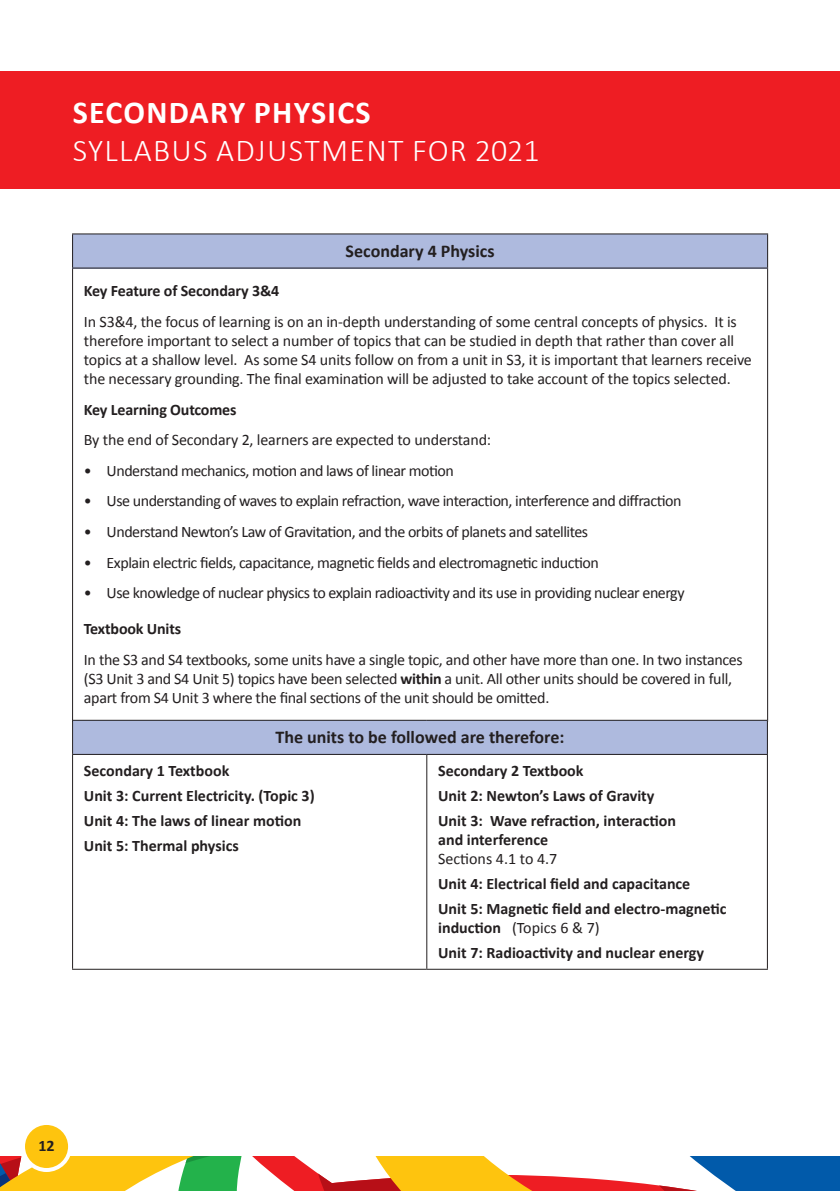
<style>
.page{position:relative;width:840px;height:1191px;background:#fff}
.page>*{position:absolute;margin:0;border:0;box-sizing:border-box;transform-origin:0 0}
.t1{font:300 32px "Calibri";letter-spacing:.04em;color:#fff}
.t2{font:700 32px "Calibri";letter-spacing:.04em;color:#fff}
.t3{font:700 18px "Calibri";color:#231f20}
.t4{font:16px/19.2px "Calibri";letter-spacing:-.02em;color:#231f20}
.t5{font:700 16px/19.2px "Calibri";color:#231f20}
.s1{font-weight:700}
.s2{font-weight:400}
</style>
<div class="page">
<svg style="left:0;top:1157px;width:840px;height:34px"></svg>
<div style="left:23px;top:1123px;width:47px;height:47px;background:#fec40e;border-radius:50%"></div>
<div style="left:21px;top:1121px;width:51px;height:51px;border:4px solid #fff;border-radius:50%"></div>
<div style="left:0;top:71px;width:839px;height:118px;background:#ee1d23"></div>
<div style="left:72px;top:234px;width:695px;height:34px;background:#aebade"></div>
<hr style="left:72px;top:268px;width:1px;height:452px;background:#231f20">
<hr style="left:766px;top:268px;width:1px;height:452px;background:#231f20">
<hr style="left:72px;top:234px;width:1px;height:33px;background:#231f20">
<hr style="left:72px;top:233px;width:695px;height:1px;background:#231f20">
<hr style="left:766px;top:234px;width:1px;height:33px;background:#231f20">
<hr style="left:72px;top:267px;width:695px;height:1px;background:#231f20">
<div style="left:72px;top:720px;width:695px;height:34px;background:#aebade"></div>
<hr style="left:72px;top:755px;width:1px;height:213px;background:#231f20">
<hr style="left:426px;top:755px;width:1px;height:213px;background:#231f20">
<hr style="left:766px;top:755px;width:1px;height:213px;background:#231f20">
<hr style="left:72px;top:968px;width:354px;height:1px;background:#231f20">
<hr style="left:426px;top:968px;width:341px;height:1px;background:#231f20">
<hr style="left:72px;top:721px;width:1px;height:33px;background:#231f20">
<hr style="left:72px;top:720px;width:354px;height:1px;background:#231f20">
<hr style="left:426px;top:720px;width:341px;height:1px;background:#231f20">
<hr style="left:766px;top:721px;width:1px;height:33px;background:#231f20">
<hr style="left:72px;top:754px;width:354px;height:1px;background:#231f20">
<hr style="left:426px;top:754px;width:341px;height:1px;background:#231f20">
<p class="t2" style="left:73px;top:91px;width:299px">SECONDARY PHYSICS</p>
<p class="t1" style="left:73px;top:130px;width:468px">SYLLABUS ADJUSTMENT FOR 2021</p>
<p class="t3" style="left:345px;top:239px;width:150px">Secondary 4 Physics</p>
<p class="t5" style="left:84px;top:281px;width:197px">Key Feature of Secondary 3&amp;4</p>
<p class="t4" style="left:84px;top:312px;width:669px">In S3&amp;4, the focus of learning is on an in-depth understanding of some central concepts of physics. It is therefore important to select a number of topics that can be studied in depth that rather than cover all topics at a shallow level. As some S4 units follow on from a unit in S3, it is important that learners receive the necessary grounding. The final examination will be adjusted to take account of the topics selected.</p>
<p class="t5" style="left:84px;top:400px;width:154px">Key Learning Outcomes</p>
<p class="t4" style="left:84px;top:430px;width:408px">By the end of Secondary 2, learners are expected to understand:</p>
<p class="t4" style="left:84px;top:461px;width:371px">• Understand mechanics, motion and laws of linear motion</p>
<p class="t4" style="left:84px;top:491px;width:598px">• Use understanding of waves to explain refraction, wave interaction, interference and diffraction</p>
<p class="t4" style="left:84px;top:522px;width:505px">• Understand Newton’s Law of Gravitation, and the orbits of planets and satellites</p>
<p class="t4" style="left:84px;top:553px;width:516px">• Explain electric fields, capacitance, magnetic fields and electromagnetic induction</p>
<p class="t4" style="left:84px;top:583px;width:602px">• Use knowledge of nuclear physics to explain radioactivity and its use in providing nuclear energy</p>
<p class="t5" style="left:84px;top:619px;width:99px">Textbook Units</p>
<p class="t4" style="left:84px;top:650px;width:660px">In the S3 and S4 textbooks, some units have a single topic, and other have more than one. In two instances (S3 Unit 3 and S4 Unit 5) topics have been selected <span class="s1">within</span> a unit. All other units should be covered in full, apart from S4 Unit 3 where the final sections of the unit should be omitted.</p>
<p class="t3" style="left:275px;top:725px;width:290px">The units to be followed are therefore:</p>
<p class="t5" style="left:84px;top:761px;width:147px">Secondary 1 Textbook</p>
<p class="t5" style="left:84px;top:786px;width:232px">Unit 3: Current Electricity. (Topic 3)</p>
<p class="t5" style="left:84px;top:810px;width:219px">Unit 4: The laws of linear motion</p>
<p class="t5" style="left:84px;top:835px;width:156px">Unit 5: Thermal physics</p>
<p class="t5" style="left:438px;top:761px;width:147px">Secondary 2 Textbook</p>
<p class="t5" style="left:438px;top:786px;width:218px">Unit 2: Newton’s Laws of Gravity</p>
<p class="t5" style="left:438px;top:810px;width:239px">Unit 3: Wave refraction, interaction and interference<br><span class="s2">Sections 4.1 to 4.7</span></p>
<p class="t5" style="left:438px;top:874px;width:253px">Unit 4: Electrical field and capacitance</p>
<p class="t5" style="left:438px;top:899px;width:290px">Unit 5: Magnetic field and electro-magnetic induction <span class="s2">(Topics 6 &amp; 7)</span></p>
<p class="t5" style="left:438px;top:943px;width:267px">Unit 7: Radioactivity and nuclear energy</p>
<p class="t5" style="left:38px;top:1136px;width:18px">12</p>
</div>
